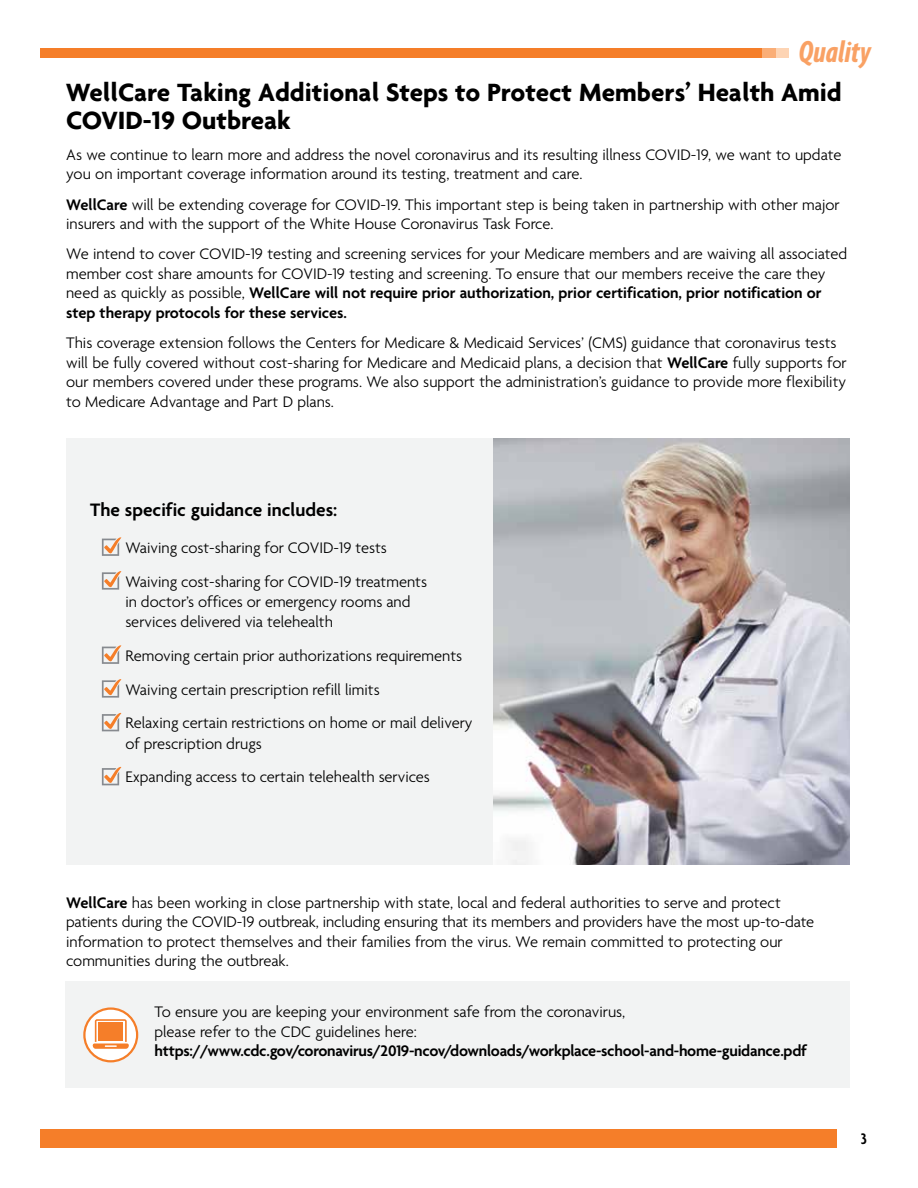
<style>
.page{position:relative;width:918px;height:1188px;background:#fff}
.page>*{position:absolute;margin:0;border:0;box-sizing:border-box;transform-origin:0 0}
.t1{font:italic 32.7px "Agenda Bold Extra Cond";letter-spacing:.01em;color:#f9a164}
.t2{font:700 27px/28.5px "Agenda";color:#000}
.t3{font:600 19.5px "Agenda";color:#000}
.t4{font:300 16.5px/19.5px "Agenda";color:#000}
.t5{font:600 condensed 16.5px "Agenda";color:#000}
.s1{font-weight:600}
</style>
<div class="page">
<div style="left:40px;top:1129px;width:797px;height:19px;background:#f57e29"></div>
<div style="left:66px;top:438px;width:428px;height:426px;background:#f2f3f3"></div>
<div style="left:65px;top:982px;width:784px;height:106px;background:#f2f3f3"></div>
<div style="left:40px;top:48px;width:749px;height:9px;background:#f57e29"></div>
<div style="left:776px;top:48px;width:13px;height:9px;background:#fdd4b4"></div>
<div style="left:763px;top:48px;width:13px;height:9px;background:#faae77"></div>
<svg style="left:102px;top:537px;width:19px;height:19px"></svg>
<svg style="left:102px;top:571px;width:19px;height:19px"></svg>
<svg style="left:102px;top:645px;width:19px;height:19px"></svg>
<svg style="left:102px;top:679px;width:19px;height:19px"></svg>
<svg style="left:102px;top:712px;width:19px;height:19px"></svg>
<svg style="left:102px;top:766px;width:19px;height:19px"></svg>
<img style="left:494px;top:438px;width:356px;height:426px">
<svg style="left:84px;top:1009px;width:53px;height:52px"></svg>
<div style="left:83px;top:1007px;width:55px;height:55px;border:2px solid #f57e29;border-radius:50%"></div>
<svg style="left:91px;top:1019px;width:39px;height:30px"></svg>
<h1 class="t1" style="left:799px;top:33px;width:74px">Quality</h1>
<h3 class="t2" style="left:66px;top:77px;width:777px">WellCare Taking Additional Steps to Protect Members’ Health Amid<br>COVID-19 Outbreak</h3>
<p class="t4" style="left:66px;top:146px;width:777px">As we continue to learn more and address the novel coronavirus and its resulting illness COVID-19, we want to update you on important coverage information around its testing, treatment and care.</p>
<p class="t4" style="left:66px;top:196px;width:775px"><span class="s1">WellCare</span> will be extending coverage for COVID-19. This important step is being taken in partnership with other major insurers and with the support of the White House Coronavirus Task Force.</p>
<p class="t4" style="left:66px;top:245px;width:783px">We intend to cover COVID-19 testing and screening services for your Medicare members and are waiving all associated member cost share amounts for COVID-19 testing and screening. To ensure that our members receive the care they need as quickly as possible, <span class="s1">WellCare will not require prior authorization, prior certification, prior notification or step therapy protocols for these services.</span></p>
<p class="t4" style="left:66px;top:334px;width:782px">This coverage extension follows the Centers for Medicare &amp; Medicaid Services’ (CMS) guidance that coronavirus tests will be fully covered without cost-sharing for Medicare and Medicaid plans, a decision that <span class="s1">WellCare</span> fully supports for our members covered under these programs. We also support the administration’s guidance to provide more flexibility to Medicare Advantage and Part D plans.</p>
<h4 class="t3" style="left:90px;top:498px;width:249px">The specific guidance includes:</h4>
<p class="t4" style="left:125px;top:539px;width:263px">Waiving cost-sharing for COVID-19 tests</p>
<p class="t4" style="left:125px;top:572px;width:303px;line-height:20.2px">Waiving cost-sharing for COVID-19 treatments in doctor’s offices or emergency rooms and services delivered via telehealth</p>
<p class="t4" style="left:125px;top:647px;width:338px">Removing certain prior authorizations requirements</p>
<p class="t4" style="left:125px;top:681px;width:256px">Waiving certain prescription refill limits</p>
<p class="t4" style="left:125px;top:714px;width:349px;line-height:20.2px">Relaxing certain restrictions on home or mail delivery of prescription drugs</p>
<p class="t4" style="left:125px;top:768px;width:306px">Expanding access to certain telehealth services</p>
<p class="t4" style="left:66px;top:894px;width:750px"><span class="s1">WellCare</span> has been working in close partnership with state, local and federal authorities to serve and protect patients during the COVID-19 outbreak, including ensuring that its members and providers have the most up-to-date information to protect themselves and their families from the virus. We remain committed to protecting our communities during the outbreak.</p>
<p class="t4" style="left:155px;top:1003px;width:654px">To ensure you are keeping your environment safe from the coronavirus,<br>please refer to the CDC guidelines here: <span class="s1">https://www.cdc.gov/coronavirus/2019-ncov/downloads/workplace-school-and-home-guidance.pdf</span></p>
<p class="t5" style="left:861px;top:1129px;width:8px">3</p>
</div>
